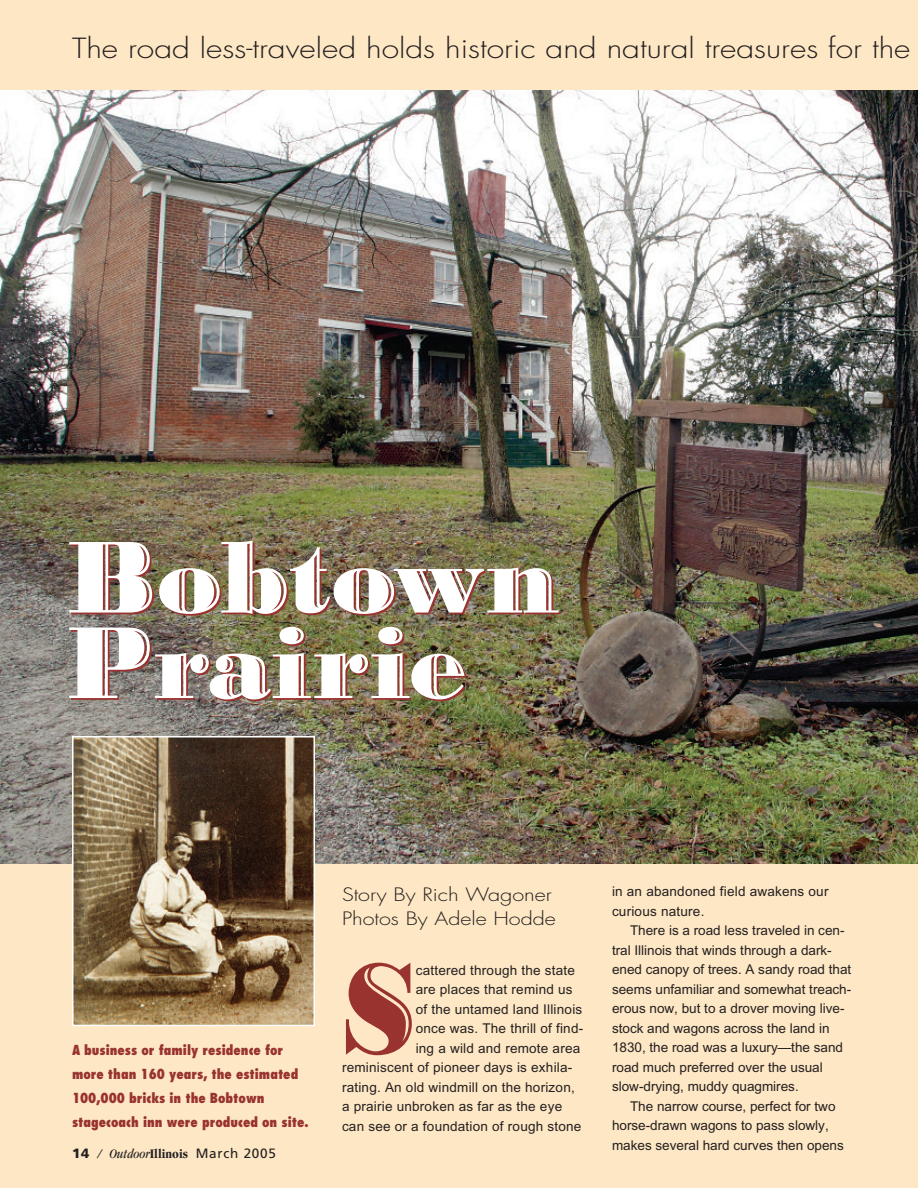
<style>
.page{position:relative;width:918px;height:1188px;background:#fee7c4}
.page>*{position:absolute;margin:0;border:0;box-sizing:border-box;transform-origin:0 0}
.t1{font:133.5px "Bodoni Highlight ICG";color:#993330;scale:.9 1}
.t2{font:108px/85.5px "Bodoni Highlight ICG";letter-spacing:-.015em;color:#fff}
.t3{font:300 27px "Futura";color:#231f20;scale:1.18 1}
.t4{font:300 18px/24px "Futura";color:#231f20;scale:1.2 1}
.t5{font:13.5px/19.5px "Arial";color:#231f20}
.t6{font:800 condensed 13.5px/24px "Futura";color:#993330}
.t7{font:13.5px "Frutiger";letter-spacing:.055em;color:#231f20}
.s1{font-weight:900}
.s2{font-family:"Garamond";font-style:italic;font-stretch:condensed}
.s3{font-family:"Garamond";font-weight:700;font-stretch:condensed}
</style>
<div class="page">
<img style="left:0;top:90px;width:918px;height:774px">
<img style="left:75px;top:739px;width:237px;height:284px">
<div style="left:72px;top:736px;width:243px;height:290px;border:2px solid #fff"></div>
<h3 class="t3" style="left:72px;top:36px;width:712px">The road less-traveled holds historic and natural treasures for the</h3>
<h2 class="t2" style="left:68px;top:533px;width:494px">Bobtown<br>Prairie</h2>
<p class="t6" style="left:72px;top:1039px;width:238px">A business or family residence for more than 160 years, the estimated 100,000 bricks in the Bobtown stagecoach inn were produced on site.</p>
<p class="t7" style="left:72px;top:1148px;width:205px"><span class="s1">14</span> <span class="s2">/ Outdoor</span><span class="s3">Illinois</span> March 2005</p>
<h3 class="t4" style="left:342px;top:884px;width:180px">Story By Rich Wagoner<br>Photos By Adele Hodde</h3>
<p class="t5" style="left:612px;top:883px;width:218px">in an abandoned field awakens our curious nature.</p>
<p class="t5" style="left:612px;top:922px;width:241px;text-indent:18px">There is a road less traveled in cen&shy;tral Illinois that winds through a dark&shy;ened canopy of trees. A sandy road that seems unfamiliar and somewhat treach&shy;erous now, but to a drover moving live&shy;stock and wagons across the land in 1830, the road was a luxury—the sand road much preferred over the usual slow-drying, muddy quagmires.</p>
<p class="t5" style="left:612px;top:1097px;width:233px;text-indent:18px">The narrow course, perfect for two horse-drawn wagons to pass slowly, makes several hard curves then opens</p>
<h1 class="t1" style="left:342px;top:928px;width:83px">S</h1>
<p class="t5" style="left:416px;top:961px;width:161px">cattered through the state</p>
<p class="t5" style="left:416px;top:981px;width:158px">are places that remind us</p>
<p class="t5" style="left:416px;top:1000px;width:168px">of the untamed land Illinois</p>
<p class="t5" style="left:416px;top:1020px;width:169px">once was. The thrill of find-</p>
<p class="t5" style="left:416px;top:1039px;width:166px">ing a wild and remote area</p>
<p class="t5" style="left:342px;top:1059px;width:232px">reminiscent of pioneer days is exhila-</p>
<p class="t5" style="left:342px;top:1078px;width:234px">rating. An old windmill on the horizon,</p>
<p class="t5" style="left:342px;top:1098px;width:222px">a prairie unbroken as far as the eye</p>
<p class="t5" style="left:342px;top:1117px;width:241px">can see or a foundation of rough stone</p>
</div>
